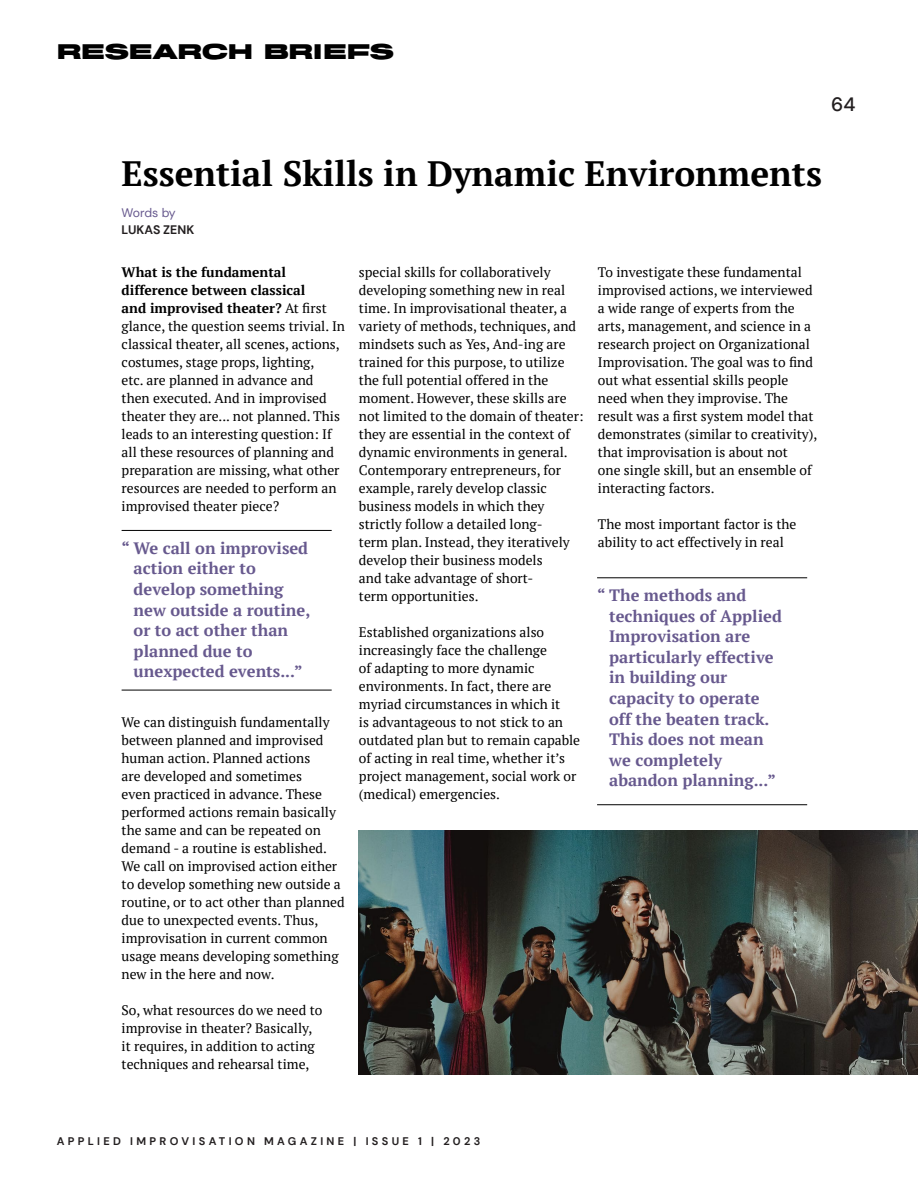
<style>
.page{position:relative;width:918px;height:1188px;background:#fff}
.page>*{position:absolute;margin:0;border:0;box-sizing:border-box;transform-origin:0 0}
.t1{font:700 35.25px "PT Serif";color:#000}
.t2{font:21.9px "MATROSKA";letter-spacing:-.07em;color:#000}
.t3{font:500 19.35px "DM Sans";color:#231f20}
.t4{font:700 16.5px/20.5px "PT Serif";color:#67598e}
.t5{font:13.65px/18px "PT Serif";color:#000}
.t6{font:700 12.3px "DM Sans";color:#231f20}
.t7{font:12.3px "DM Sans";letter-spacing:-.02em;color:#67598e}
.t8{font:700 11.1px "DM Sans";letter-spacing:.3em;color:#231f20}
.s1{font-weight:700}
</style>
<div class="page">
<img style="left:359px;top:831px;width:559px;height:243px">
<hr style="left:122px;top:530px;width:210px;height:1px;background:#000">
<hr style="left:122px;top:690px;width:210px;height:1px;background:#000">
<hr style="left:597px;top:577px;width:210px;height:1px;background:#000">
<hr style="left:597px;top:804px;width:210px;height:1px;background:#000">
<h2 class="t2" style="left:57px;top:43px;width:340px">RESEARCH BRIEFS</h2>
<h3 class="t3" style="left:831px;top:92px;width:26px">64</h3>
<h1 class="t1" style="left:122px;top:150px;width:702px">Essential Skills in Dynamic Environments</h1>
<p class="t7" style="left:122px;top:205px;width:56px">Words by</p>
<p class="t6" style="left:122px;top:221px;width:74px">LUKAS ZENK</p>
<p class="t5" style="left:122px;top:263px;width:225px"><span class="s1">What is the fundamental difference between classical<br>and improvised theater?</span> At first glance, the question seems trivial. In classical theater, all scenes, actions, costumes, stage props, lighting,<br>etc. are planned in advance and then executed. And in improvised theater they are... not planned. This leads to an interesting question: If all these resources of planning and preparation are missing, what other resources are needed to perform an improvised theater piece?</p>
<p class="t4" style="left:134px;top:537px;width:178px;text-indent:-12px">“ We call on improvised action either to develop something new outside a routine, or to act other than planned due to unexpected events...”</p>
<p class="t5" style="left:122px;top:713px;width:225px">We can distinguish fundamentally between planned and improvised human action. Planned actions<br>are developed and sometimes<br>even practiced in advance. These performed actions remain basically the same and can be repeated on demand - a routine is established.<br>We call on improvised action either to develop something new outside a routine, or to act other than planned due to unexpected events. Thus, improvisation in current common usage means developing something new in the here and now.</p>
<p class="t5" style="left:122px;top:1001px;width:202px">So, what resources do we need to improvise in theater? Basically, it requires, in addition to acting techniques and rehearsal time,</p>
<p class="t5" style="left:359px;top:263px;width:226px">special skills for collaboratively developing something new in real time. In improvisational theater, a variety of methods, techniques, and mindsets such as Yes, And-ing are trained for this purpose, to utilize the full potential offered in the moment. However, these skills are not limited to the domain of theater: they are essential in the context of dynamic environments in general.<br>Contemporary entrepreneurs, for example, rarely develop classic business models in which they strictly follow a detailed long-<br>term plan. Instead, they iteratively develop their business models<br>and take advantage of short-<br>term opportunities.</p>
<p class="t5" style="left:359px;top:623px;width:223px">Established organizations also increasingly face the challenge<br>of adapting to more dynamic environments. In fact, there are myriad circumstances in which it<br>is advantageous to not stick to an outdated plan but to remain capable of acting in real time, whether it’s project management, social work or (medical) emergencies.</p>
<p class="t5" style="left:598px;top:263px;width:221px">To investigate these fundamental improvised actions, we interviewed a wide range of experts from the arts, management, and science in a research project on Organizational Improvisation. The goal was to find out what essential skills people need when they improvise. The result was a first system model that demonstrates (similar to creativity), that improvisation is about not<br>one single skill, but an ensemble of interacting factors.</p>
<p class="t5" style="left:598px;top:515px;width:200px">The most important factor is the ability to act effectively in real</p>
<p class="t4" style="left:609px;top:585px;width:174px;text-indent:-12px">“ The methods and techniques of Applied<br>Improvisation are particularly effective in building our capacity to operate off the beaten track.<br>This does not mean we completely abandon planning...”</p>
<p class="t8" style="left:57px;top:1134px;width:425px">APPLIED IMPROVISATION MAGAZINE | ISSUE 1 | 2023</p>
</div>
